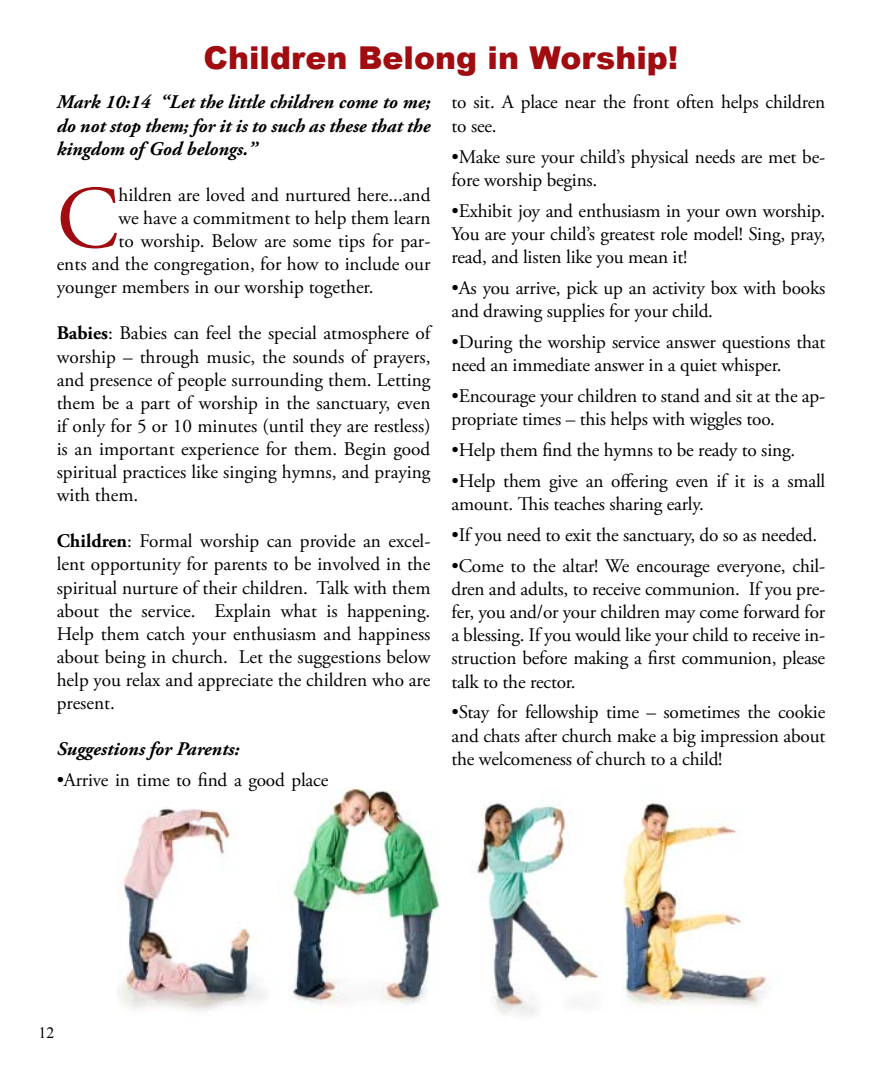
<style>
.page{position:relative;width:882px;height:1071px;background:#fff}
.page>*{position:absolute;margin:0;border:0;box-sizing:border-box;transform-origin:0 0}
.t1{font:88.9px "Adobe Garamond Pro";color:#a00c10}
.t2{font:900 31.5px "Arial";color:#a00c10}
.t3{font:19.25px/23.1px "Adobe Garamond Pro";letter-spacing:-.01em;color:#000}
.t4{font:italic 700 19.25px/23.1px "Adobe Garamond Pro";color:#000;text-align:justify}
.t5{font:15.75px "Times New Roman";color:#000}
.s1{font-weight:700}
</style>
<div class="page">
<img style="left:117px;top:788px;width:656px;height:228px">
<h2 class="t2" style="left:204px;top:35px;width:476px">Children Belong in Worship!</h2>
<p class="t4" style="left:57px;top:91px;width:375px">Mark 10:14 “Let the little children come to me; do not stop them; for it is to such as these that the kingdom of God belongs.”</p>
<h1 class="t1" style="left:57px;top:166px;width:63px">C</h1>
<p class="t3" style="left:119px;top:184px;width:313px">hildren are loved and nurtured here...and</p>
<p class="t3" style="left:452px;top:91px;width:375px">to sit. A place near the front often helps children to see.</p>
<p class="t3" style="left:452px;top:146px;width:375px">•Make sure your child’s physical needs are met be&shy;fore worship begins.</p>
<p class="t3" style="left:452px;top:200px;width:375px;text-align:justify">•Exhibit joy and enthusiasm in your own worship.<br>You are your child’s greatest role model! Sing, pray, read, and listen like you mean it!</p>
<p class="t3" style="left:452px;top:277px;width:375px">•As you arrive, pick up an activity box with books and drawing supplies for your child.</p>
<p class="t3" style="left:452px;top:331px;width:375px">•During the worship service answer questions that need an immediate answer in a quiet whisper.</p>
<p class="t3" style="left:452px;top:385px;width:375px">•Encourage your children to stand and sit at the ap&shy;propriate times – this helps with wiggles too.</p>
<p class="t3" style="left:452px;top:439px;width:345px">•Help them find the hymns to be ready to sing.</p>
<p class="t3" style="left:452px;top:470px;width:375px">•Help them give an offering even if it is a small amount. This teaches sharing early.</p>
<p class="t3" style="left:452px;top:524px;width:367px">•If you need to exit the sanctuary, do so as needed.</p>
<p class="t3" style="left:452px;top:555px;width:375px;text-align:justify">•Come to the altar! We encourage everyone, chil&shy;dren and adults, to receive communion. If you pre&shy;fer, you and/or your children may come forward for a blessing. If you would like your child to receive in&shy;struction before making a first communion, please talk to the rector.</p>
<p class="t3" style="left:452px;top:702px;width:375px;text-align:justify">•Stay for fellowship time – sometimes the cookie and chats after church make a big impression about the welcomeness of church to a child!</p>
<p class="t3" style="left:119px;top:207px;width:313px">we have a commitment to help them learn</p>
<p class="t3" style="left:119px;top:230px;width:313px">to worship. Below are some tips for par-</p>
<p class="t3" style="left:57px;top:253px;width:375px">ents and the congregation, for how to include our</p>
<p class="t3" style="left:57px;top:276px;width:318px">younger members in our worship together.</p>
<p class="t3" style="left:57px;top:322px;width:375px;text-align:justify"><span class="s1">Babies</span>: Babies can feel the special atmosphere of worship – through music, the sounds of prayers, and presence of people surrounding them. Letting them be a part of worship in the sanctuary, even if only for 5 or 10 minutes (until they are restless) is an important experience for them. Begin good spiritual practices like singing hymns, and praying with them.</p>
<p class="t3" style="left:57px;top:530px;width:375px;text-align:justify"><span class="s1">Children</span>: Formal worship can provide an excel&shy;lent opportunity for parents to be involved in the spiritual nurture of their children. Talk with them about the service. Explain what is happening.<br>Help them catch your enthusiasm and happiness about being in church. Let the suggestions below help you relax and appreciate the children who are present.</p>
<p class="t4" style="left:57px;top:738px;width:184px">Suggestions for Parents:</p>
<p class="t3" style="left:57px;top:769px;width:273px">•Arrive in time to find a good place</p>
<p class="t5" style="left:38px;top:1022px;width:17px">12</p>
</div>
